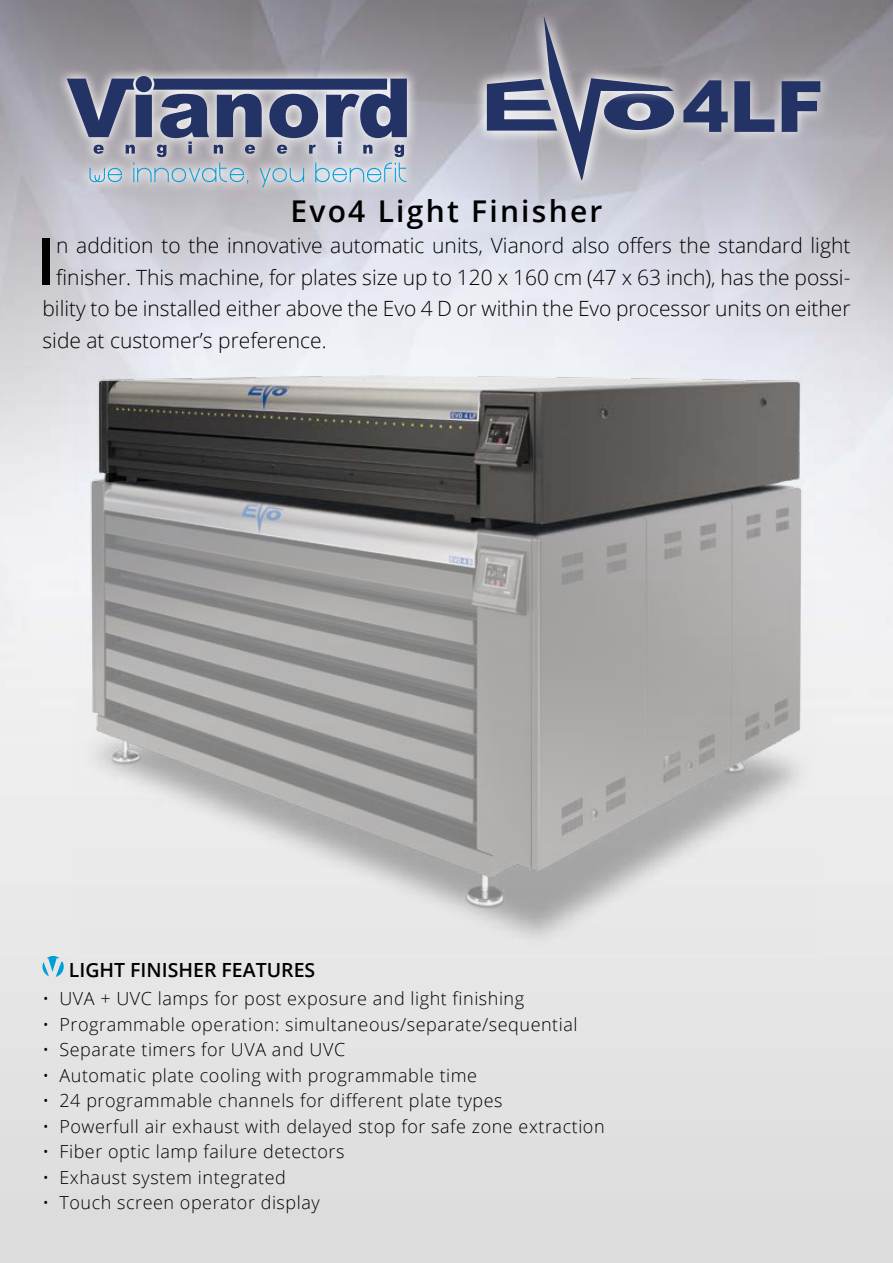
<style>
.page{position:relative;width:893px;height:1263px;background:#fff}
.page>*{position:absolute;margin:0;border:0;box-sizing:border-box;transform-origin:0 0}
.t1{font:900 70.8px "Arial";color:#243365}
.t2{font:600 65.1px "Open Sans";color:#000}
.t3{font:600 30px "Open Sans";letter-spacing:.075em;color:#000}
.t4{font:300 21px "Open Sans";color:#000}
.t5{font:600 19.5px "Open Sans";color:#000}
.t6{font:300 18px "Open Sans";letter-spacing:.03em;color:#000}
</style>
<div class="page">
<svg style="left:56px;top:64px;width:362px;height:134px;background:#b6b4bc"></svg>
<svg style="left:67px;top:76px;width:340px;height:81px;background:#797f9a"></svg>
<svg style="left:90px;top:168px;width:32px;height:14px"></svg>
<svg style="left:133px;top:163px;width:115px;height:21px;background:#b2c5d1"></svg>
<svg style="left:259px;top:168px;width:45px;height:19px"></svg>
<svg style="left:315px;top:163px;width:91px;height:19px;background:#b5d2e2"></svg>
<svg style="left:42px;top:956px;width:22px;height:21px"></svg>
<img style="left:75px;top:375px;width:743px;height:577px">
<div style="left:468px;top:4px;width:364px;height:190px;background:#fff;opacity:.8"></div>
<div style="left:475px;top:67px;width:93px;height:76px;background:#fff;opacity:.8"></div>
<div style="left:593px;top:82px;width:92px;height:60px;background:#fff;opacity:.8"></div>
<div style="left:533px;top:6px;width:150px;height:185px;background:#fff;opacity:.8"></div>
<svg style="left:487px;top:15px;width:187px;height:166px;background:#8e8fa0"></svg>
<h3 class="t3" style="left:290px;top:190px;width:314px">Evo4 Light Finisher</h3>
<h1 class="t1" style="left:682px;top:55px;width:143px">4LF</h1>
<h2 class="t2" style="left:36px;top:216px;width:21px">I</h2>
<p class="t4" style="left:56px;top:231px;width:796px">n addition to the innovative automatic units, Vianord also offers the standard light</p>
<p class="t4" style="left:56px;top:263px;width:796px">finisher. This machine, for plates size up to 120 x 160 cm (47 x 63 inch), has the possi-</p>
<p class="t4" style="left:42px;top:294px;width:809px">bility to be installed either above the Evo 4 D or within the Evo processor units on either</p>
<p class="t4" style="left:42px;top:326px;width:286px">side at customer’s preference.</p>
<p class="t5" style="left:69px;top:956px;width:248px">LIGHT FINISHER FEATURES</p>
<p class="t6" style="left:42px;top:986px;width:483px">• UVA + UVC lamps for post exposure and light finishing</p>
<p class="t6" style="left:42px;top:1012px;width:537px">• Programmable operation: simultaneous/separate/sequential</p>
<p class="t6" style="left:42px;top:1037px;width:304px">• Separate timers for UVA and UVC</p>
<p class="t6" style="left:42px;top:1063px;width:436px">• Automatic plate cooling with programmable time</p>
<p class="t6" style="left:42px;top:1088px;width:462px">• 24 programmable channels for different plate types</p>
<p class="t6" style="left:42px;top:1114px;width:564px">• Powerfull air exhaust with delayed stop for safe zone extraction</p>
<p class="t6" style="left:42px;top:1139px;width:303px">• Fiber optic lamp failure detectors</p>
<p class="t6" style="left:42px;top:1165px;width:245px">• Exhaust system integrated</p>
<p class="t6" style="left:42px;top:1190px;width:279px">• Touch screen operator display</p>
</div>
